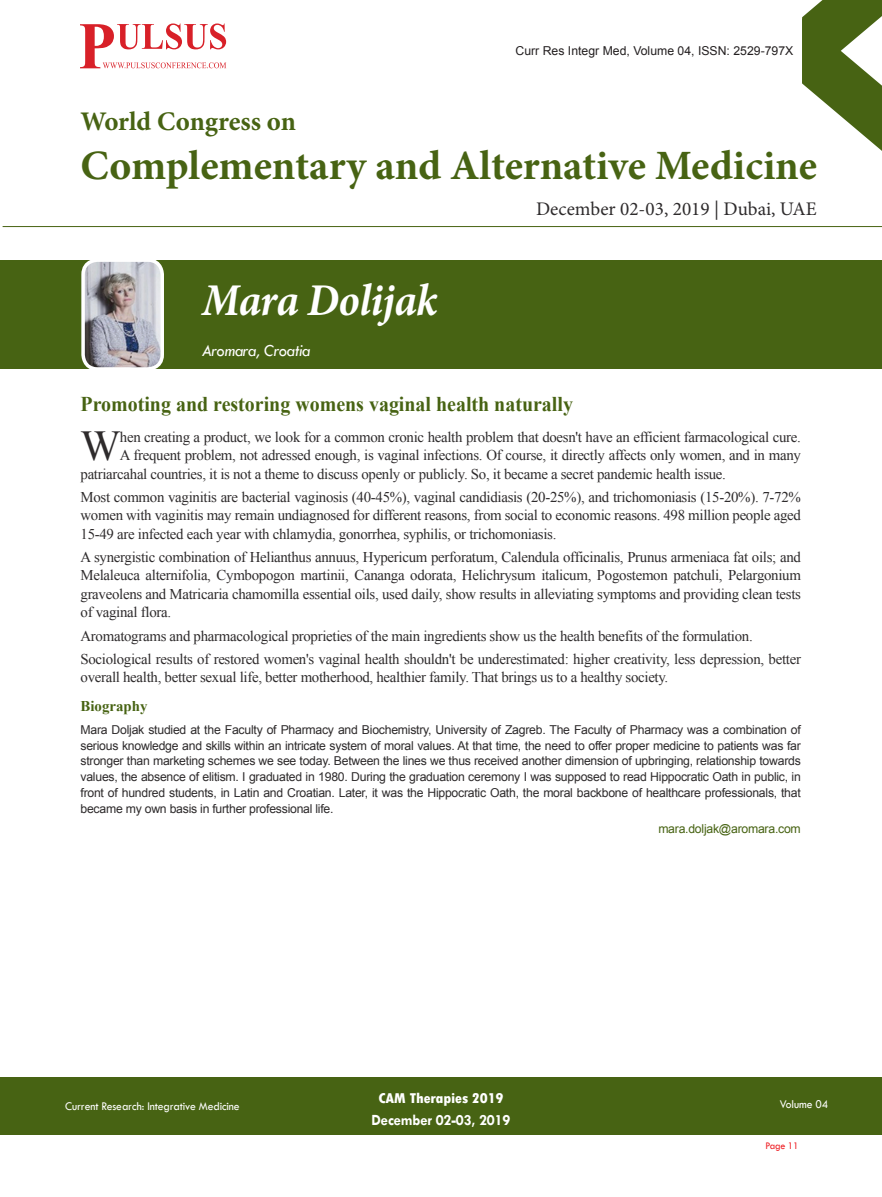
<style>
.page{position:relative;width:882px;height:1197px;background:#fff}
.page>*{position:absolute;margin:0;border:0;box-sizing:border-box;transform-origin:0 0}
.t1{font:italic 700 45.5px "Minion Pro";letter-spacing:-.015em;color:#fff;scale:.95 1}
.t2{font:42.7px "Times New Roman";color:#2e2b2c}
.t3{font:700 41.82px "Minion Pro";color:#476313}
.t4{font:700 26.95px "Minion Pro";letter-spacing:-.005em;color:#476313}
.t5{font:700 21px "Times New Roman";color:#476313;scale:.95 1}
.t6{font:19.25px "Minion Pro";color:#2e2b2c}
.t7{font:italic 17.5px "Tw Cen";letter-spacing:-.025em;color:#fff;scale:.95 1}
.t8{font:700 15.75px "Tw Cen";letter-spacing:-.01em;color:#fff;scale:.95 1}
.t9{font:14.88px/18.4px "Times New Roman";letter-spacing:-.02em;color:#2e2b2c;text-align:justify}
.t10{font:800 condensed 14.88px "Tw Cen";letter-spacing:-.01em;color:#fff;scale:1.1 1}
.t11{font:700 14.88px "Times New Roman";color:#476313}
.t12{font:12.25px/15.8px "Arial";letter-spacing:-.02em;color:#2e2b2c;text-align:justify}
.t13{font:12.25px "Tw Cen";letter-spacing:-.01em;color:#fff;scale:.95 1}
.t14{font:12.25px "Arial";color:#231f20}
.t15{font:12.25px "Arial";letter-spacing:-.02em;color:#476313}
.t16{font:10.5px "Tw Cen";letter-spacing:-.02em;color:#ee1d23;scale:.95 1}
</style>
<div class="page">
<div style="left:0;top:1077px;width:882px;height:58px;background:#476313"></div>
<hr style="left:3px;top:226px;width:879px;height:1px;background:#476313">
<img style="left:80px;top:23px;width:147px;height:46px">
<svg style="left:81px;top:24px;width:145px;height:44px"></svg>
<svg style="left:802px;top:0;width:80px;height:151px"></svg>
<div style="left:0;top:260px;width:882px;height:109px;background:#476313"></div>
<img style="left:83px;top:260px;width:79px;height:109px;border-radius:14px">
<div style="left:81px;top:258px;width:83px;height:113px;border:4px solid #fff;border-radius:14px"></div>
<p class="t14" style="left:516px;top:44px;width:279px">Curr Res Integr Med, Volume 04, ISSN: 2529-797X</p>
<h3 class="t4" style="left:81px;top:111px;width:217px">World Congress on</h3>
<h3 class="t3" style="left:81px;top:149px;width:738px">Complementary and Alternative Medicine</h3>
<h1 class="t1" style="left:202px;top:282px;width:249px">Mara Dolijak</h1>
<p class="t7" style="left:202px;top:341px;width:116px">Aromara, Croatia</p>
<p class="t6" style="left:536px;top:201px;width:282px">December 02-03, 2019 | Dubai, UAE</p>
<h3 class="t5" style="left:81px;top:392px;width:520px">Promoting and restoring womens vaginal health naturally</h3>
<h2 class="t2" style="left:81px;top:422px;width:42px">W</h2>
<p class="t9" style="left:120px;top:428px;width:683px">hen creating a product, we look for a common cronic health problem that doesn't have an efficient farmacological cure.</p>
<p class="t9" style="left:120px;top:446px;width:683px">A frequent problem, not adressed enough, is vaginal infections. Of course, it directly affects only women, and in many</p>
<p class="t9" style="left:81px;top:464px;width:647px">patriarcahal countries, it is not a theme to discuss openly or publicly. So, it became a secret pandemic health issue.</p>
<p class="t9" style="left:81px;top:488px;width:722px">Most common vaginitis are bacterial vaginosis (40-45%), vaginal candidiasis (20-25%), and trichomoniasis (15-20%). 7-72% women with vaginitis may remain undiagnosed for different reasons, from social to economic reasons. 498 million people aged 15-49 are infected each year with chlamydia, gonorrhea, syphilis, or trichomoniasis.</p>
<p class="t9" style="left:81px;top:548px;width:722px">A synergistic combination of Helianthus annuus, Hypericum perforatum, Calendula officinalis, Prunus armeniaca fat oils; and Melaleuca alternifolia, Cymbopogon martinii, Cananga odorata, Helichrysum italicum, Pogostemon patchuli, Pelargonium graveolens and Matricaria chamomilla essential oils, used daily, show results in alleviating symptoms and providing clean tests of vaginal flora.</p>
<p class="t9" style="left:81px;top:624px;width:722px;line-height:23.3px">Aromatograms and pharmacological proprieties of the main ingredients show us the health benefits of the formulation.<br>Sociological results of restored women's vaginal health shouldn't be underestimated: higher creativity, less depression, better</p>
<p class="t9" style="left:81px;top:668px;width:589px">overall health, better sexual life, better motherhood, healthier family. That brings us to a healthy society.</p>
<p class="t11" style="left:81px;top:697px;width:68px">Biography</p>
<p class="t12" style="left:81px;top:722px;width:722px">Mara Doljak studied at the Faculty of Pharmacy and Biochemistry, University of Zagreb. The Faculty of Pharmacy was a combination of serious knowledge and skills within an intricate system of moral values. At that time, the need to offer proper medicine to patients was far stronger than marketing schemes we see today. Between the lines we thus received another dimension of upbringing, relationship towards values, the absence of elitism. I graduated in 1980. During the graduation ceremony I was supposed to read Hippocratic Oath in public, in front of hundred students, in Latin and Croatian. Later, it was the Hippocratic Oath, the moral backbone of healthcare professionals, that became my own basis in further professional life.</p>
<p class="t15" style="left:658px;top:822px;width:144px">mara.doljak@aromara.com</p>
<p class="t10" style="left:378px;top:1090px;width:115px">CAM Therapies 2019</p>
<p class="t8" style="left:372px;top:1112px;width:148px">December 02-03, 2019</p>
<p class="t13" style="left:65px;top:1100px;width:185px">Current Research: Integrative Medicine</p>
<p class="t13" style="left:780px;top:1097px;width:53px">Volume 04</p>
<p class="t16" style="left:765px;top:1140px;width:37px">Page 11</p>
</div>
